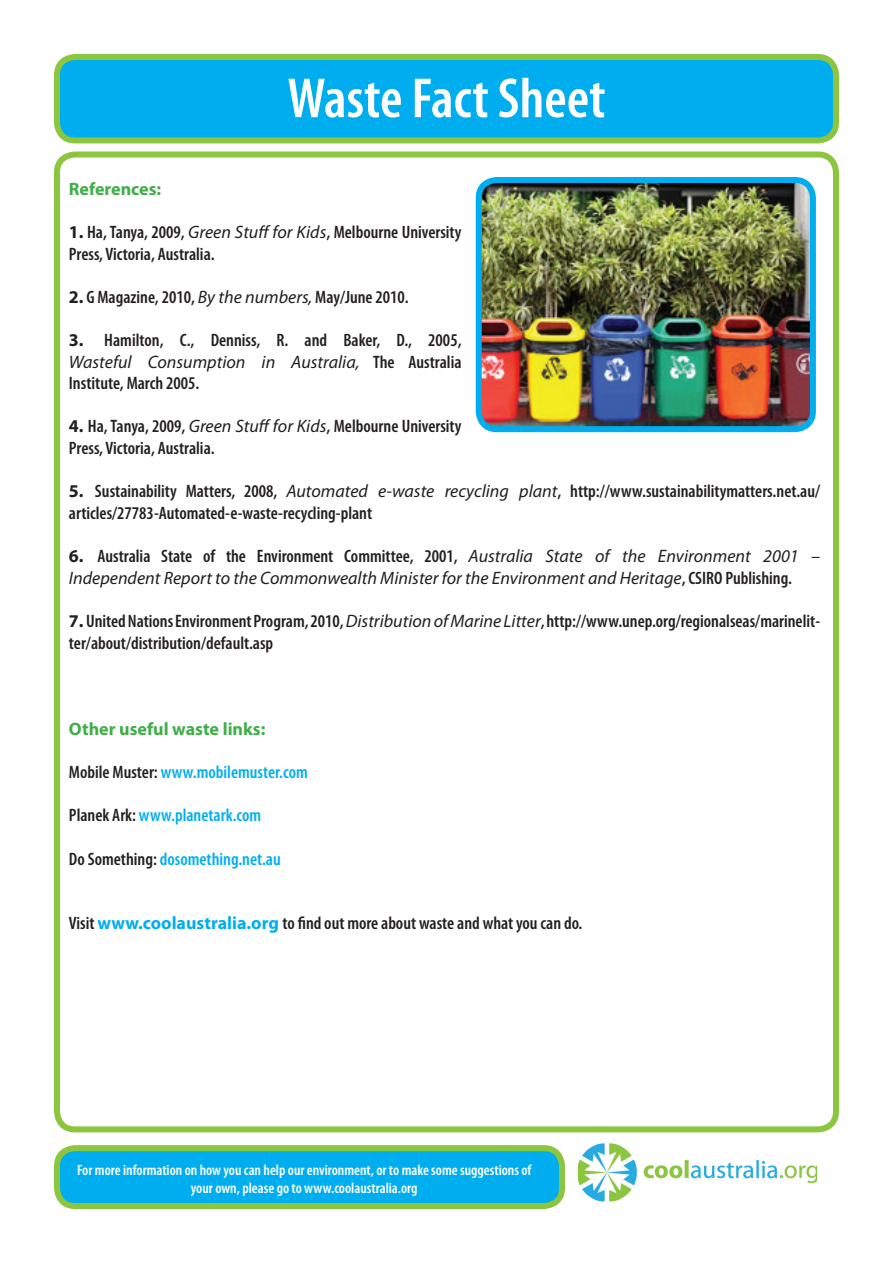
<style>
.page{position:relative;width:893px;height:1263px;background:#fff}
.page>*{position:absolute;margin:0;border:0;box-sizing:border-box;transform-origin:0 0}
.t1{font:600 condensed 57px "Myriad Pro";color:#fff}
.t2{font:600 condensed 18px/21.6px "Myriad Pro";color:#231f20}
.t3{font:italic 18px/21.6px "Myriad Pro";color:#231f20}
.t4{font:600 condensed 18px "Myriad Pro";color:#00aeef}
.t5{font:700 18px "Myriad Pro";color:#40ae49}
.t6{font:600 condensed 15px/18px "Myriad Pro";color:#fff;text-align:center}
.s1{font-weight:700;font-stretch:normal}
.s2{font-weight:400;font-style:italic;font-stretch:normal}
.s3{font-weight:700;font-style:normal}
.s4{font-weight:600;font-style:normal;font-stretch:condensed}
.s5{color:#231f20}
.s6{font-weight:700;font-stretch:normal;color:#00aeef}
</style>
<div class="page">
<div style="left:54px;top:151px;width:785px;height:981px;border:6px solid #8bc63e;border-radius:18px"></div>
<img style="left:578px;top:1143px;width:239px;height:58px">
<div style="left:57px;top:57px;width:779px;height:83px;background:#00aeef;border-radius:18px"></div>
<div style="left:54px;top:54px;width:785px;height:89px;border:6px solid #8bc63e;border-radius:18px"></div>
<div style="left:57px;top:1148px;width:505px;height:58px;background:#00aeef;border-radius:18px"></div>
<div style="left:54px;top:1145px;width:511px;height:64px;border:6px solid #8bc63e;border-radius:18px"></div>
<img style="left:483px;top:184px;width:326px;height:241px">
<div style="left:476px;top:177px;width:340px;height:255px;border:6px solid #00aeef;border-radius:18px"></div>
<h1 class="t1" style="left:287px;top:67px;width:320px">Waste Fact Sheet</h1>
<p class="t5" style="left:69px;top:177px;width:94px">References:</p>
<p class="t2" style="left:69px;top:221px;width:394px"><span class="s1">1.</span> Ha, Tanya, 2009, <span class="s2">Green Stuff for Kids</span>, Melbourne University<br>Press, Victoria, Australia.</p>
<p class="t2" style="left:69px;top:286px;width:341px"><span class="s1">2.</span> G Magazine, 2010, <span class="s2">By the numbers,</span> May/June 2010.</p>
<p class="t2" style="left:69px;top:329px;width:394px;text-align:justify"><span class="s1">3.</span> Hamilton, C., Denniss, R. and Baker, D., 2005, <span class="s2">Wasteful Consumption in Australia,</span> The Australia Institute, March 2005.</p>
<p class="t2" style="left:69px;top:416px;width:394px"><span class="s1">4.</span> Ha, Tanya, 2009, <span class="s2">Green Stuff for Kids</span>, Melbourne University<br>Press, Victoria, Australia.</p>
<p class="t2" style="left:69px;top:481px;width:753px"><span class="s1">5.</span> Sustainability Matters, 2008, <span class="s2">Automated e-waste recycling plant</span>, http://www.sustainabilitymatters.net.au/ articles/27783-Automated-e-waste-recycling-plant</p>
<p class="t3" style="left:69px;top:545px;width:753px"><span class="s3">6.</span> <span class="s4">Australia State of the Environment Committee, 2001,</span> Australia State of the Environment 2001 –<br>Independent Report to the Commonwealth Minister for the Environment and Heritage<span class="s4">, CSIRO Publishing.</span></p>
<p class="t2" style="left:69px;top:610px;width:753px"><span class="s1">7.</span> United Nations Environment Program, 2010, <span class="s2">Distribution of Marine Litter</span>, http://www.unep.org/regionalseas/marinelit&shy;ter/about/distribution/default.asp</p>
<p class="t5" style="left:69px;top:717px;width:198px">Other useful waste links:</p>
<p class="t4" style="left:69px;top:762px;width:240px"><span class="s5">Mobile Muster:</span> www.mobilemuster.com</p>
<p class="t4" style="left:69px;top:805px;width:194px"><span class="s5">Planek Ark:</span> www.planetark.com</p>
<p class="t4" style="left:69px;top:849px;width:213px"><span class="s5">Do Something:</span> dosomething.net.au</p>
<p class="t2" style="left:69px;top:913px;width:515px">Visit <span class="s6">www.coolaustralia.org</span> to find out more about waste and what you can do.</p>
<p class="t6" style="left:77px;top:1161px;width:456px">For more information on how you can help our environment, or to make some suggestions of your own, please go to www.coolaustralia.org</p>
</div>
